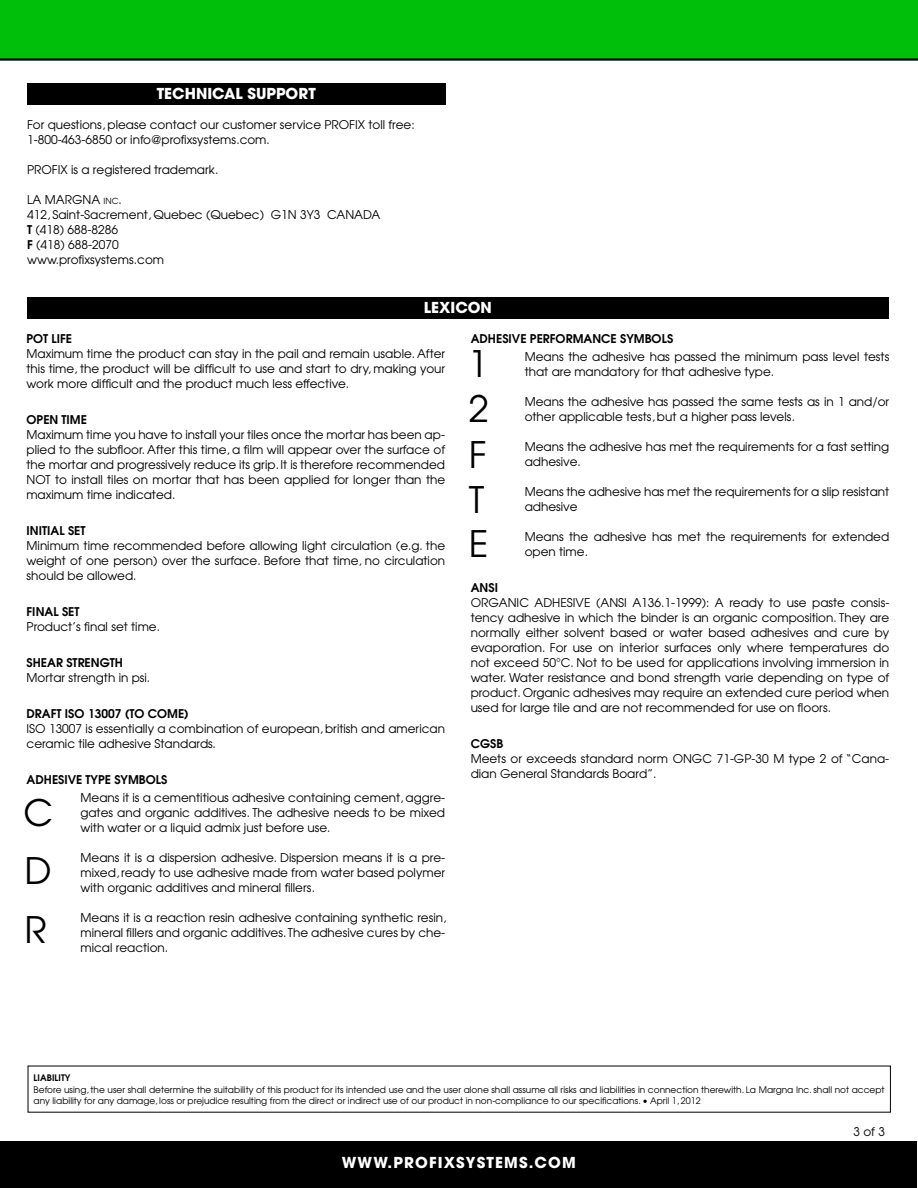
<style>
.page{position:relative;width:918px;height:1188px;background:#fff}
.page>*{position:absolute;margin:0;border:0;box-sizing:border-box;transform-origin:0 0}
.t1{font:36.45px/44.8px "Avant Garde";color:#000;text-align:justify}
.t2{font:700 15px "Avant Garde";color:#fff}
.t3{font:700 15px "Avant Garde";letter-spacing:.075em;color:#fff}
.t4{font:12px/15px "Avant Garde";color:#000}
.t5{font:600 12px "Avant Garde";color:#000}
.t6{font:9px/11.6px "Avant Garde";color:#000}
.t7{font:600 9px "Avant Garde";color:#000}
.t8{font:8.4px "Avant Garde";color:#000}
.s1{font-size:12px}
.s2{font-weight:600}
</style>
<div class="page">
<div style="left:0;top:1141px;width:917px;height:47px;background:#000"></div>
<div style="left:0;top:0;width:918px;height:60px;background:#00bf0b"></div>
<hr style="left:0;top:58px;width:918px;height:3px;background:#000">
<div style="left:27px;top:83px;width:419px;height:22px;background:#000"></div>
<div style="left:27px;top:297px;width:862px;height:21px;background:#000"></div>
<p class="t2" style="left:157px;top:84px;width:161px">TECHNICAL SUPPORT</p>
<p class="t4" style="left:27px;top:117px;width:389px">For questions, please contact our customer service PROFIX toll free:<br>1-800-463-6850 or info@profixsystems.com.</p>
<p class="t4" style="left:27px;top:162px;width:193px">PROFIX is a registered trademark.</p>
<p class="t4" style="left:27px;top:192px;width:39px">La Margna</p>
<p class="t8" style="left:104px;top:196px;width:20px">inc<span class="s1">.</span></p>
<p class="t4" style="left:27px;top:207px;width:355px">412, Saint-Sacrement, Quebec (Quebec) G1N 3Y3 CANADA<br><span class="s2">T</span> (418) 688-8286<br><span class="s2">F</span> (418) 688-2070<br>www.profixsystems.com</p>
<p class="t2" style="left:424px;top:298px;width:70px">LEXICON</p>
<h1 class="t1" style="left:468px;top:341px;width:22px">1</h1>
<p class="t5" style="left:27px;top:330px;width:47px">POT LIFE</p>
<p class="t4" style="left:27px;top:346px;width:420px;text-align:justify">Maximum time the product can stay in the pail and remain usable. After this time, the product will be difficult to use and start to dry, making your work more difficult and the product much less effective.</p>
<p class="t5" style="left:27px;top:411px;width:62px">OPEN TIME</p>
<p class="t4" style="left:27px;top:427px;width:420px;text-align:justify">Maximum time you have to install your tiles once the mortar has been ap&shy;plied to the subfloor. After this time, a film will appear over the surface of the mortar and progressively reduce its grip. It is therefore recommended NOT to install tiles on mortar that has been applied for longer than the maximum time indicated.</p>
<p class="t5" style="left:27px;top:522px;width:61px">IN ITIAL SET</p>
<p class="t4" style="left:27px;top:538px;width:420px;text-align:justify">Minimum time recommended before allowing light circulation (e.g. the weight of one person) over the surface. Before that time, no circulation should be allowed.</p>
<p class="t5" style="left:27px;top:603px;width:55px">FINAL SET</p>
<p class="t4" style="left:27px;top:619px;width:135px">Product’s final set time.</p>
<p class="t5" style="left:27px;top:654px;width:98px">SHEAR STRENGTH</p>
<p class="t4" style="left:27px;top:670px;width:125px">Mortar strength in psi.</p>
<p class="t5" style="left:27px;top:705px;width:9px">DRA</p>
<p class="t5" style="left:51px;top:705px;width:22px">FT ISO</p>
<p class="t5" style="left:88px;top:705px;width:79px">13007 (TO COME</p>
<p class="t5" style="left:184px;top:705px;width:6px">)</p>
<p class="t4" style="left:27px;top:721px;width:420px">ISO 13007 is essentially a combination of european, british and american ceramic tile adhesive Standards.</p>
<p class="t5" style="left:27px;top:771px;width:142px">ADHESIVE TYPE SYMBOLS</p>
<p class="t4" style="left:81px;top:790px;width:366px;text-align:justify">Means it is a cementitious adhesive containing cement, aggre&shy;gates and organic additives. The adhesive needs to be mixed with water or a liquid admix just before use.</p>
<p class="t4" style="left:81px;top:850px;width:366px;text-align:justify">Means it is a dispersion adhesive. Dispersion means it is a pre&shy;mixed, ready to use adhesive made from water based polymer with organic additives and mineral fillers.</p>
<p class="t4" style="left:81px;top:910px;width:367px;text-align:justify">Means it is a reaction resin adhesive containing synthetic resin, mineral fillers and organic additives. The adhesive cures by che&shy;mical reaction.</p>
<p class="t5" style="left:471px;top:331px;width:204px">ADHESIVE PERFORMANCE SYMBOLS</p>
<p class="t4" style="left:525px;top:349px;width:366px">Means the adhesive has passed the minimum pass level tests that are mandatory for that adhesive type.</p>
<p class="t4" style="left:525px;top:394px;width:366px">Means the adhesive has passed the same tests as in 1 and/or other applicable tests, but a higher pass levels.</p>
<p class="t4" style="left:525px;top:439px;width:366px">Means the adhesive has met the requirements for a fast setting adhesive.</p>
<p class="t4" style="left:525px;top:484px;width:366px">Means the adhesive has met the requirements for a slip resistant adhesive</p>
<p class="t4" style="left:525px;top:529px;width:366px">Means the adhesive has met the requirements for extended open time.</p>
<p class="t5" style="left:471px;top:580px;width:24px">ANSI</p>
<p class="t4" style="left:471px;top:595px;width:10px">Organic</p>
<p class="t4" style="left:534px;top:595px;width:17px">Adhesive</p>
<h1 class="t1" style="left:469px;top:386px;width:22px">2</h1>
<h1 class="t1" style="left:469px;top:431px;width:21px">F T E</h1>
<p class="t4" style="left:471px;top:595px;width:420px;text-align:justify;text-indent:125px">(ANSI A136.1-1999): A ready to use paste consis&shy;tency adhesive in which the binder is an organic composition. They are normally either solvent based or water based adhesives and cure by evaporation. For use on interior surfaces only where temperatures do not exceed 50°C. Not to be used for applications involving immersion in water. Water resistance and bond strength varie depending on type of product. Organic adhesives may require an extended cure period when used for large tile and are not recommended for use on floors.</p>
<p class="t5" style="left:471px;top:736px;width:18px">CGSB</p>
<p class="t4" style="left:471px;top:751px;width:420px">Meets or exceeds standard norm ONGC 71-GP-30 M type 2 of ‘‘Cana&shy;dian General Standards Board’’.</p>
<h1 class="t1" style="left:23px;top:789px;width:31px">C</h1>
<h1 class="t1" style="left:24px;top:848px;width:29px">D</h1>
<h1 class="t1" style="left:24px;top:907px;width:24px">R</h1>
<p class="t7" style="left:34px;top:1072px;width:38px">LIABILITY</p>
<p class="t6" style="left:34px;top:1083px;width:853px">Before using, the user shall determine the suitability of this product for its intended use and the user alone shall assume all risks and liabilities in connection therewith. La Margna Inc. shall not accept any liability for any damage, loss or prejudice resulting from the direct or indirect use of our product in non-compliance to our specifications. • April 1, 2012</p>
<p class="t3" style="left:342px;top:1153px;width:236px">WWW.PROFIXSYSTEMS.COM</p>
<p class="t4" style="left:853px;top:1124px;width:33px">3 of 3</p>
</div>
